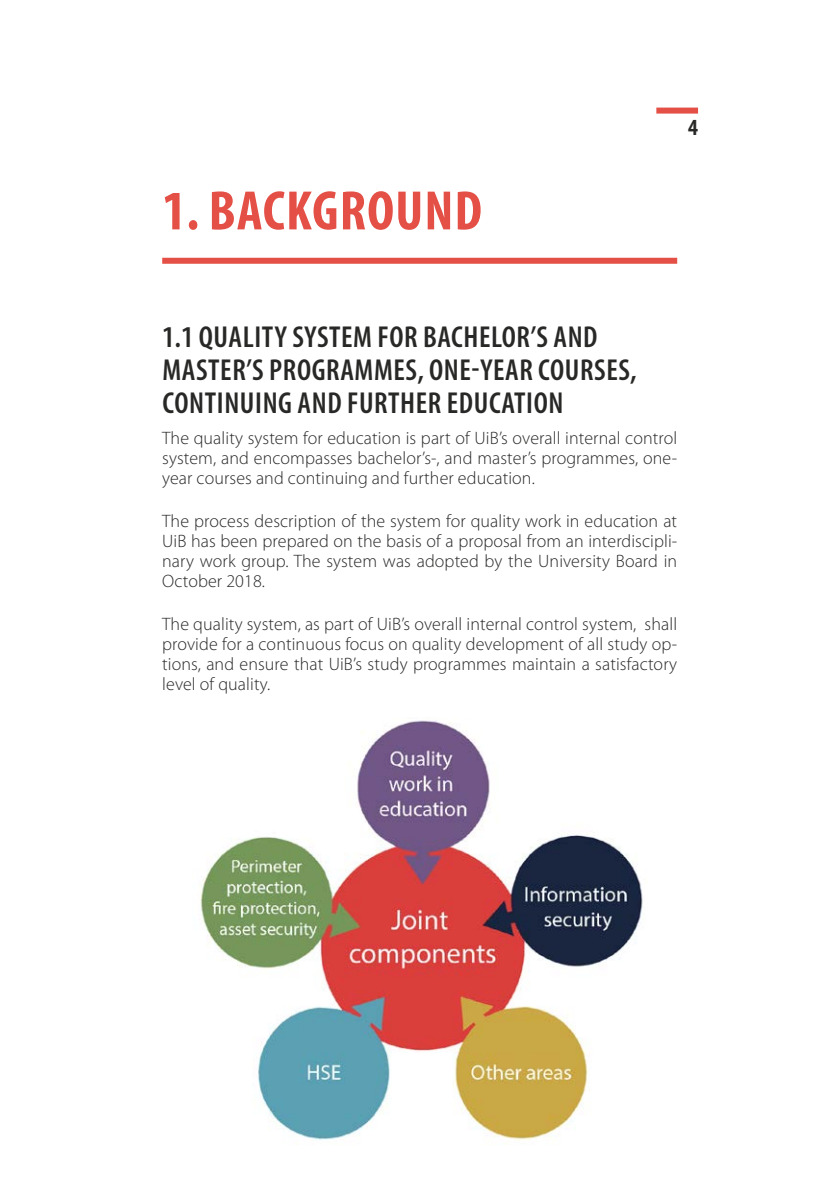
<style>
.page{position:relative;width:840px;height:1191px;background:#fff}
.page>*{position:absolute;margin:0;border:0;box-sizing:border-box;transform-origin:0 0}
.TITTEL_KAPITTELINNDE{font:700 condensed 56px "Myriad Pro";letter-spacing:.02em;color:#e44f46}
.MELLOMTITTEL{font:600 condensed 30.4px/32.8px "Myriad Pro";letter-spacing:.02em;color:#282827}
.t1{font:700 condensed 23.2px "Myriad Pro";color:#282827}
.BRØDTEKST{font:300 18px/20px "Myriad Pro";letter-spacing:.005em;color:#282827;text-align:justify}
</style>
<div class="page">
<div style="left:656px;top:108px;width:41px;height:6px;background:#e44f46"></div>
<div style="left:162px;top:258px;width:514px;height:6px;background:#e44f46"></div>
<img style="left:200px;top:720px;width:443px;height:424px">
<p class="TITTEL_KAPITTELINNDE" style="left:162px;top:176px;width:321px">1. BACKGROUND</p>
<p class="t1" style="left:687px;top:113px;width:11px">4</p>
<p class="MELLOMTITTEL" style="left:162px;top:320px;width:476px">1.1 QUALITY SYSTEM FOR BACHELOR’S AND<br>MASTER’S PROGRAMMES, ONE-YEAR COURSES,<br>CONTINUING AND FURTHER EDUCATION</p>
<p class="BRØDTEKST" style="left:162px;top:428px;width:516px">The quality system for education is part of UiB’s overall internal control system, and encompasses bachelor’s-, and master’s programmes, one&shy;year courses and continuing and further education.</p>
<p class="BRØDTEKST" style="left:162px;top:511px;width:516px">The process description of the system for quality work in education at UiB has been prepared on the basis of a proposal from an interdiscipli&shy;nary work group. The system was adopted by the University Board in October 2018.</p>
<p class="BRØDTEKST" style="left:162px;top:613px;width:516px">The quality system, as part of UiB’s overall internal control system, shall provide for a continuous focus on quality development of all study op&shy;tions, and ensure that UiB’s study programmes maintain a satisfactory level of quality.</p>
</div>
